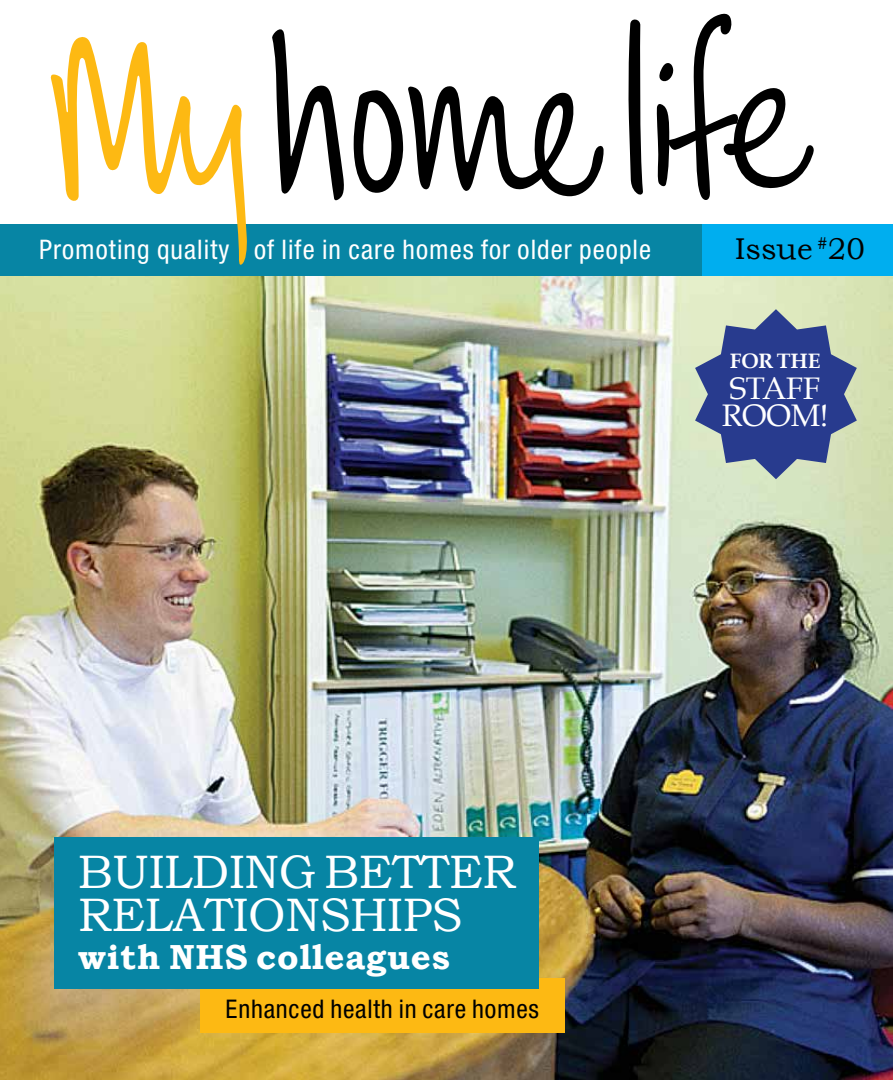
<style>
.page{position:relative;width:893px;height:1080px;background:#fff}
.page>*{position:absolute;margin:0;border:0;box-sizing:border-box;transform-origin:0 0}
.t1{font:46.95px/43.5px "Bookman Old Style";letter-spacing:-.01em;color:#fff}
.t2{font:700 34.8px "Bookman Old Style";letter-spacing:.02em;color:#fff}
.t3{font:31.2px/27.2px "Book Antiqua";letter-spacing:-.01em;color:#fff}
.t4{font:30px "Bookman Old Style";color:#000}
.t5{font:condensed 27px "Helvetica Neue";letter-spacing:.04em;color:#fff}
.t6{font:condensed 25.8px "Helvetica Neue";letter-spacing:.03em;color:#000}
.t7{font:700 20.85px "Book Antiqua";letter-spacing:-.01em;color:#fff}
</style>
<div class="page">
<img style="left:0;top:275px;width:893px;height:805px">
<div style="left:0;top:224px;width:893px;height:51px;background:#0785a4"></div>
<svg style="left:628px;top:19px;width:15px;height:176px"></svg>
<svg style="left:272px;top:29px;width:72px;height:172px"></svg>
<svg style="left:50px;top:37px;width:197px;height:228px"></svg>
<svg style="left:354px;top:86px;width:250px;height:110px"></svg>
<svg style="left:656px;top:13px;width:158px;height:187px"></svg>
<div style="left:702px;top:224px;width:191px;height:51px;background:#00aeef"></div>
<div style="left:201px;top:978px;width:364px;height:55px;background:#fdb913"></div>
<div style="left:54px;top:838px;width:485px;height:151px;background:#0785a4"></div>
<svg style="left:695px;top:309px;width:162px;height:170px;background:#66779f"></svg>
<p class="t5" style="left:39px;top:234px;width:613px">Promoting quality of life in care homes for older people</p>
<p class="t4" style="left:735px;top:232px;width:131px">Issue <sup>#</sup>20</p>
<h1 class="t1" style="left:78px;top:850px;width:440px">BUILDING BETTER<br>RELATIONSHIPS</h1>
<p class="t2" style="left:78px;top:936px;width:373px">with NHS colleagues</p>
<p class="t6" style="left:226px;top:994px;width:315px">Enhanced health in care homes</p>
<p class="t7" style="left:730px;top:349px;width:92px">FOR THE</p>
<p class="t3" style="left:722px;top:375px;width:108px">STAFF<br>ROOM!</p>
</div>
